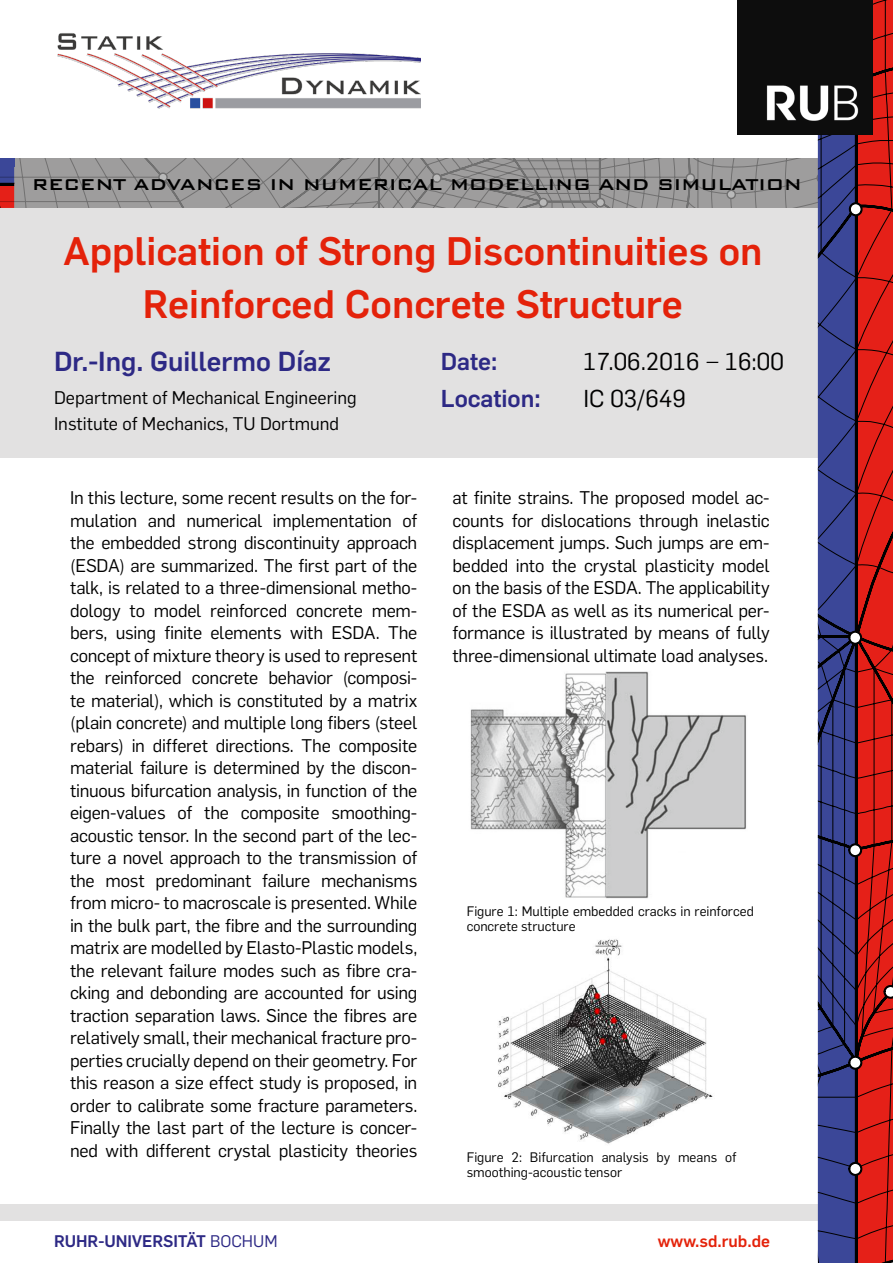
<style>
.page{position:relative;width:893px;height:1263px;background:#fff}
.page>*{position:absolute;margin:0;border:0;box-sizing:border-box;transform-origin:0 0}
.t1{font:700 39px/52.5px "Rub Flama";color:#e4220a;text-align:center}
.t2{font:700 27px "Rub Flama";color:#2d2985}
.t3{font:24px "Rub Flama";color:#000}
.t4{font:700 24px "Rub Flama";color:#2d2985}
.t5{font:500 21px "Bank Gothic BT";letter-spacing:-.02em;color:#000}
.t6{font:18px/22.5px "Rub Flama";letter-spacing:-.01em;color:#000;text-align:justify}
.t7{font:700 16.5px "Rub Flama";color:#2d2985}
.t8{font:700 16.5px "Rub Flama";color:#e4220a}
.t9{font:13.5px/15px "Rub Flama";color:#000}
.s1{font-style:italic}
.s2{font-weight:400}
</style>
<div class="page">
<div style="left:1px;top:158px;width:891px;height:1062px;background:#e2e1e1"></div>
<svg style="left:0;top:158px;width:818px;height:50px;background:#979596"></svg>
<div style="left:0;top:458px;width:893px;height:745px;background:#fff"></div>
<img style="left:57px;top:33px;width:364px;height:76px">
<svg style="left:818px;top:0;width:75px;height:1263px;background:#7d2c4b"></svg>
<svg style="left:847px;top:1161px;width:16px;height:16px"></svg>
<svg style="left:847px;top:1055px;width:16px;height:16px"></svg>
<svg style="left:882px;top:984px;width:11px;height:16px"></svg>
<svg style="left:847px;top:842px;width:16px;height:16px"></svg>
<svg style="left:847px;top:630px;width:16px;height:16px"></svg>
<svg style="left:848px;top:201px;width:16px;height:16px"></svg>
<img style="left:738px;top:0;width:135px;height:135px">
<img style="left:470px;top:671px;width:276px;height:228px">
<img style="left:498px;top:939px;width:215px;height:205px">
<p class="t5" style="left:32px;top:173px;width:772px">RECENT ADVANCES IN NUMERICAL MODELLING AND SIMULATION</p>
<h1 class="t1" style="left:64px;top:222px;width:700px">Application of Strong Discontinuities on<br>Reinforced Concrete Structure</h1>
<h2 class="t2" style="left:54px;top:342px;width:278px">Dr.-Ing. Guillermo Díaz</h2>
<p class="t6" style="left:54px;top:384px;width:304px;line-height:25.5px">Department of Mechanical Engineering<br>Institute of Mechanics, TU Dortmund</p>
<h3 class="t4" style="left:441px;top:344px;width:58px">Date:</h3>
<h3 class="t3" style="left:583px;top:344px;width:202px">17.06.2016 <span class="s1">−</span> 16:00</h3>
<h3 class="t4" style="left:441px;top:381px;width:101px">Location:</h3>
<h3 class="t3" style="left:583px;top:382px;width:104px">IC 03/649</h3>
<p class="t6" style="left:70px;top:485px;width:349px">In this lecture, some recent results on the for&shy;mulation and numerical implementation of the embedded strong discontinuity approach (ESDA) are summarized. The first part of the talk, is related to a three-dimensional metho&shy;dology to model reinforced concrete mem&shy;bers, using finite elements with ESDA. The concept of mixture theory is used to represent the reinforced concrete behavior (composi&shy;te material), which is constituted by a matrix (plain concrete) and multiple long fibers (steel rebars) in differet directions. The composite material failure is determined by the discon&shy;tinuous bifurcation analysis, in function of the eigen-values of the composite smoothing&shy;acoustic tensor. In the second part of the lec&shy;ture a novel approach to the transmission of the most predominant failure mechanisms from micro- to macroscale is presented. While in the bulk part, the fibre and the surrounding matrix are modelled by Elasto-Plastic models, the relevant failure modes such as fibre cra&shy;cking and debonding are accounted for using traction separation laws. Since the fibres are relatively small, their mechanical fracture pro&shy;perties crucially depend on their geometry. For this reason a size effect study is proposed, in order to calibrate some fracture parameters.<br>Finally the last part of the lecture is concer&shy;ned with different crystal plasticity theories</p>
<p class="t6" style="left:452px;top:485px;width:319px">at finite strains. The proposed model ac&shy;counts for dislocations through inelastic displacement jumps. Such jumps are em&shy;bedded into the crystal plasticity model on the basis of the ESDA. The applicability of the ESDA as well as its numerical per&shy;formance is illustrated by means of fully three-dimensional ultimate load analyses.</p>
<p class="t9" style="left:467px;top:902px;width:289px">Figure 1: Multiple embedded cracks in reinforced concrete structure</p>
<p class="t9" style="left:467px;top:1148px;width:271px">Figure 2: Bifurcation analysis by means of smoothing-acoustic tensor</p>
<p class="t7" style="left:54px;top:1229px;width:225px">RUHR-UNIVERSITÄT <span class="s2">BOCHUM</span></p>
<p class="t8" style="left:658px;top:1229px;width:114px">www.sd.rub.de</p>
</div>
